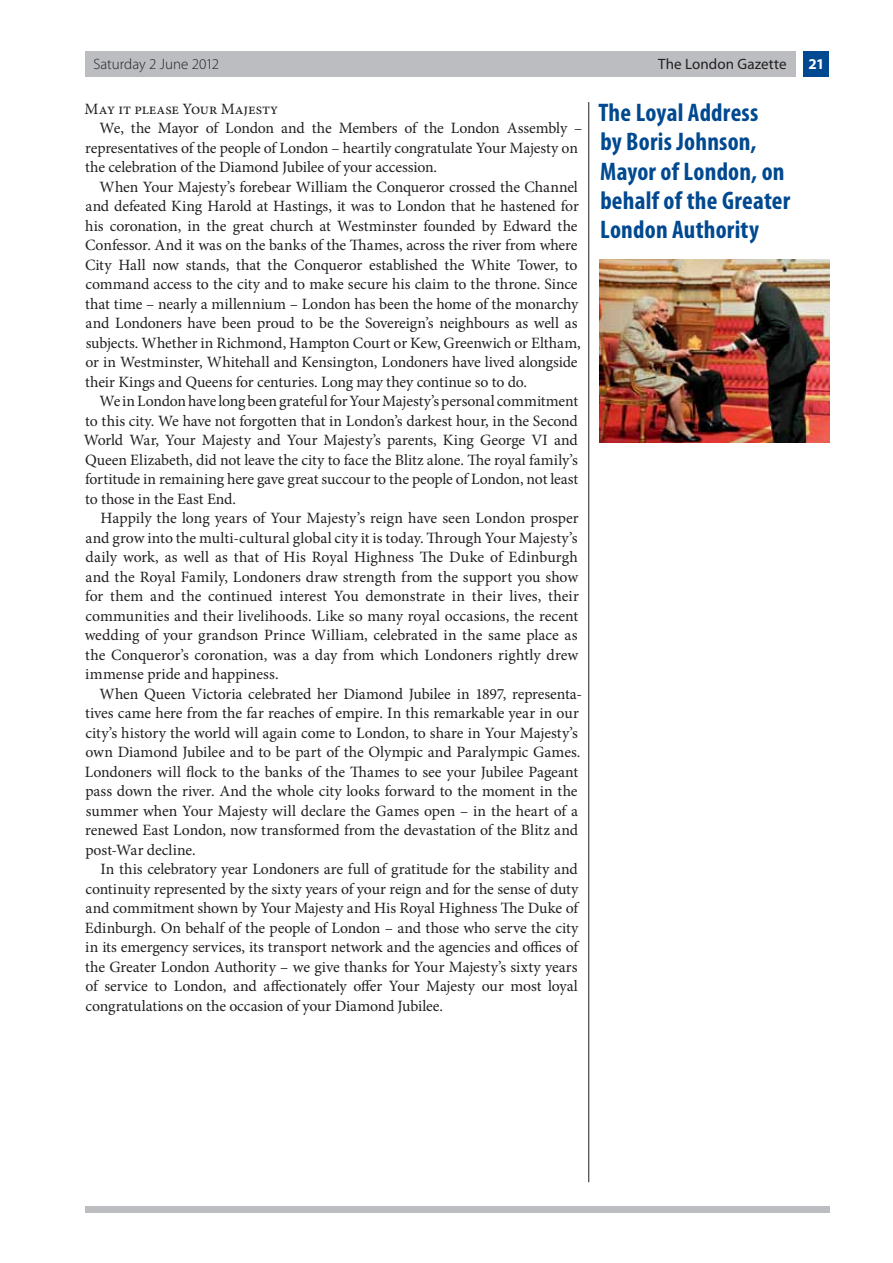
<style>
.page{position:relative;width:893px;height:1263px;background:#fff}
.page>*{position:absolute;margin:0;border:0;box-sizing:border-box;transform-origin:0 0}
.t1{font:700 condensed 25.5px/29.2px "Myriad Pro";letter-spacing:.01em;color:#004990}
.t2{font:15.75px "Minion Pro";letter-spacing:-.005em;color:#231f20}
.t3{font:300 15px "Myriad Pro";color:#231f20}
.t4{font:15px "Myriad Pro";letter-spacing:.005em;color:#231f20}
.t5{font:700 15px "Myriad Pro";color:#fff}
</style>
<div class="page">
<hr style="left:588px;top:102px;width:1px;height:1080px;background:#231f20">
<div style="left:85px;top:51px;width:710px;height:26px;background:#bbbdc0"></div>
<div style="left:85px;top:1206px;width:744px;height:7px;background:#bbbdc0"></div>
<div style="left:804px;top:51px;width:25px;height:26px;background:#004990"></div>
<img style="left:600px;top:259px;width:229px;height:183px">
<p class="t3" style="left:94px;top:55px;width:127px">Saturday 2 June 2012</p>
<p class="t4" style="left:658px;top:59px;width:130px">The London Gazette</p>
<p class="t5" style="left:808px;top:55px;width:18px">21</p>
<p class="t2" style="left:85px;top:102px;width:195px">May it please Your Majesty</p>
<p class="t2" style="left:100px;top:122px;width:484px">We, the Mayor of London and the Members of the London Assembly –</p>
<p class="t2" style="left:85px;top:141px;width:494px">representatives of the people of London – heartily congratulate Your Majesty on</p>
<p class="t2" style="left:85px;top:161px;width:354px">the celebration of the Diamond Jubilee of your accession.</p>
<p class="t2" style="left:99px;top:180px;width:480px">When Your Majesty’s forebear William the Conqueror crossed the Channel</p>
<p class="t2" style="left:86px;top:200px;width:495px">and defeated King Harold at Hastings, it was to London that he hastened for</p>
<p class="t2" style="left:85px;top:219px;width:494px">his coronation, in the great church at Westminster founded by Edward the</p>
<p class="t2" style="left:85px;top:239px;width:494px">Confessor. And it was on the banks of the Thames, across the river from where</p>
<p class="t2" style="left:85px;top:258px;width:494px">City Hall now stands, that the Conqueror established the White Tower, to</p>
<p class="t2" style="left:86px;top:278px;width:494px">command access to the city and to make secure his claim to the throne. Since</p>
<p class="t2" style="left:85px;top:297px;width:495px">that time – nearly a millennium – London has been the home of the monarchy</p>
<p class="t2" style="left:86px;top:317px;width:494px">and Londoners have been proud to be the Sovereign’s neighbours as well as</p>
<p class="t2" style="left:86px;top:336px;width:496px">subjects. Whether in Richmond, Hampton Court or Kew, Greenwich or Eltham,</p>
<p class="t2" style="left:86px;top:356px;width:493px">or in Westminster, Whitehall and Kensington, Londoners have lived alongside</p>
<p class="t2" style="left:85px;top:375px;width:444px">their Kings and Queens for centuries. Long may they continue so to do.</p>
<p class="t2" style="left:100px;top:395px;width:480px">We in London have long been grateful for Your Majesty’s personal commitment</p>
<p class="t2" style="left:85px;top:414px;width:494px">to this city. We have not forgotten that in London’s darkest hour, in the Second</p>
<p class="t2" style="left:84px;top:434px;width:496px">World War, Your Majesty and Your Majesty’s parents, King George VI and</p>
<p class="t2" style="left:85px;top:453px;width:494px">Queen Elizabeth, did not leave the city to face the Blitz alone. The royal family’s</p>
<p class="t2" style="left:85px;top:473px;width:495px">fortitude in remaining here gave great succour to the people of London, not least</p>
<p class="t2" style="left:85px;top:492px;width:153px">to those in the East End.</p>
<p class="t2" style="left:101px;top:512px;width:480px">Happily the long years of Your Majesty’s reign have seen London prosper</p>
<p class="t2" style="left:86px;top:531px;width:493px">and grow into the multi-cultural global city it is today. Through Your Majesty’s</p>
<p class="t2" style="left:86px;top:551px;width:494px">daily work, as well as that of His Royal Highness The Duke of Edinburgh</p>
<p class="t2" style="left:86px;top:570px;width:494px">and the Royal Family, Londoners draw strength from the support you show</p>
<p class="t2" style="left:85px;top:590px;width:495px">for them and the continued interest You demonstrate in their lives, their</p>
<p class="t2" style="left:86px;top:609px;width:494px">communities and their livelihoods. Like so many royal occasions, the recent</p>
<p class="t2" style="left:85px;top:629px;width:494px">wedding of your grandson Prince William, celebrated in the same place as</p>
<p class="t2" style="left:85px;top:648px;width:495px">the Conqueror’s coronation, was a day from which Londoners rightly drew</p>
<p class="t2" style="left:85px;top:668px;width:195px">immense pride and happiness.</p>
<p class="t2" style="left:100px;top:687px;width:484px">When Queen Victoria celebrated her Diamond Jubilee in 1897, representa-</p>
<p class="t2" style="left:85px;top:707px;width:495px">tives came here from the far reaches of empire. In this remarkable year in our</p>
<p class="t2" style="left:86px;top:726px;width:494px">city’s history the world will again come to London, to share in Your Majesty’s</p>
<p class="t2" style="left:86px;top:746px;width:496px">own Diamond Jubilee and to be part of the Olympic and Paralympic Games.</p>
<p class="t2" style="left:85px;top:765px;width:495px">Londoners will flock to the banks of the Thames to see your Jubilee Pageant</p>
<p class="t2" style="left:85px;top:785px;width:494px">pass down the river. And the whole city looks forward to the moment in the</p>
<p class="t2" style="left:86px;top:804px;width:494px">summer when Your Majesty will declare the Games open – in the heart of a</p>
<p class="t2" style="left:85px;top:824px;width:494px">renewed East London, now transformed from the devastation of the Blitz and</p>
<p class="t2" style="left:85px;top:843px;width:112px">post-War decline.</p>
<p class="t2" style="left:101px;top:863px;width:479px">In this celebratory year Londoners are full of gratitude for the stability and</p>
<p class="t2" style="left:86px;top:882px;width:495px">continuity represented by the sixty years of your reign and for the sense of duty</p>
<p class="t2" style="left:86px;top:902px;width:495px">and commitment shown by Your Majesty and His Royal Highness The Duke of</p>
<p class="t2" style="left:85px;top:921px;width:495px">Edinburgh. On behalf of the people of London – and those who serve the city</p>
<p class="t2" style="left:85px;top:941px;width:496px">in its emergency services, its transport network and the agencies and offices of</p>
<p class="t2" style="left:85px;top:960px;width:494px">the Greater London Authority – we give thanks for Your Majesty’s sixty years</p>
<p class="t2" style="left:86px;top:980px;width:494px">of service to London, and affectionately offer Your Majesty our most loyal</p>
<p class="t2" style="left:86px;top:999px;width:359px">congratulations on the occasion of your Diamond Jubilee.</p>
<h1 class="t1" style="left:598px;top:101px;width:193px">The Loyal Address<br>by Boris Johnson,<br>Mayor of London, on behalf of the Greater<br>London Authority</h1>
</div>
